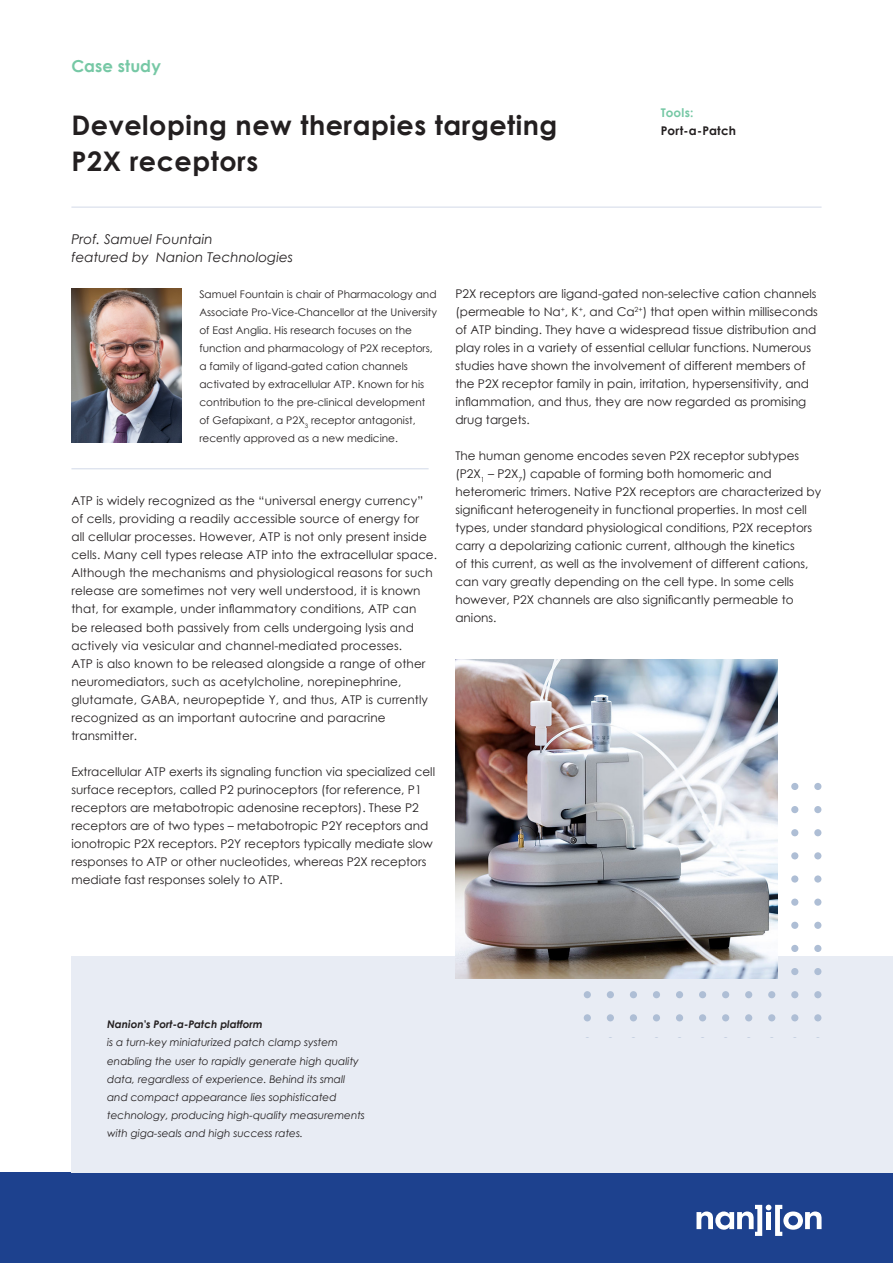
<style>
.page{position:relative;width:893px;height:1263px;background:#fff}
.page>*{position:absolute;margin:0;border:0;box-sizing:border-box;transform-origin:0 0}
.Sub-heading{font:700 27px "Century Gothic";letter-spacing:.02em;color:#231f20}
.Product_headline{font:700 16.5px "Century Gothic";letter-spacing:.01em;color:#76c8a5}
.Writer{font:italic 13.5px "Century Gothic";color:#231f20}
.Body_copy{font:12px/18px "Century Gothic";color:#231f20}
.Product_headline-2{font:700 12px "Century Gothic";letter-spacing:.02em;color:#231f20}
.Product_headline-3{font:700 12px "Century Gothic";letter-spacing:.025em;color:#76c8a5}
.Picture_text_body{font:10.5px/18px "Century Gothic";color:#231f20}
.Picture_text_body-2{font:italic 10.5px/18px "Century Gothic";color:#231f20}
.s1{font-weight:700}
</style>
<div class="page">
<div style="left:0;top:1173px;width:893px;height:90px;background:#1d418e"></div>
<div style="left:71px;top:956px;width:822px;height:217px;background:#e8ecf4"></div>
<img style="left:71px;top:289px;width:111px;height:153px">
<hr style="left:71px;top:207px;width:750px;height:1px;background:#d2d9e8">
<hr style="left:71px;top:468px;width:358px;height:1px;background:#d2d9e8">
<div style="left:791px;top:783px;width:7px;height:7px;background:#aebed5;border-radius:50%"></div>
<div style="left:814px;top:783px;width:7px;height:7px;background:#aebed5;border-radius:50%"></div>
<div style="left:791px;top:806px;width:7px;height:7px;background:#aebed5;border-radius:50%"></div>
<div style="left:814px;top:806px;width:7px;height:7px;background:#aebed5;border-radius:50%"></div>
<div style="left:791px;top:829px;width:7px;height:7px;background:#aebed5;border-radius:50%"></div>
<div style="left:814px;top:829px;width:7px;height:7px;background:#aebed5;border-radius:50%"></div>
<div style="left:791px;top:852px;width:7px;height:7px;background:#aebed5;border-radius:50%"></div>
<div style="left:814px;top:852px;width:7px;height:7px;background:#aebed5;border-radius:50%"></div>
<div style="left:791px;top:875px;width:7px;height:7px;background:#aebed5;border-radius:50%"></div>
<div style="left:814px;top:875px;width:7px;height:7px;background:#aebed5;border-radius:50%"></div>
<div style="left:791px;top:898px;width:7px;height:8px;background:#aebed5;border-radius:50%"></div>
<div style="left:814px;top:898px;width:7px;height:8px;background:#aebed5;border-radius:50%"></div>
<div style="left:791px;top:922px;width:7px;height:7px;background:#aebed5;border-radius:50%"></div>
<div style="left:814px;top:922px;width:7px;height:7px;background:#aebed5;border-radius:50%"></div>
<div style="left:791px;top:945px;width:7px;height:7px;background:#aebed5;border-radius:50%"></div>
<div style="left:814px;top:945px;width:7px;height:7px;background:#aebed5;border-radius:50%"></div>
<div style="left:791px;top:968px;width:7px;height:7px;background:#aebed5;border-radius:50%"></div>
<div style="left:814px;top:968px;width:7px;height:7px;background:#aebed5;border-radius:50%"></div>
<div style="left:584px;top:991px;width:7px;height:7px;background:#aebed5;border-radius:50%"></div>
<div style="left:607px;top:991px;width:7px;height:7px;background:#aebed5;border-radius:50%"></div>
<div style="left:630px;top:991px;width:7px;height:7px;background:#aebed5;border-radius:50%"></div>
<div style="left:653px;top:991px;width:7px;height:7px;background:#aebed5;border-radius:50%"></div>
<div style="left:676px;top:991px;width:7px;height:7px;background:#aebed5;border-radius:50%"></div>
<div style="left:699px;top:991px;width:7px;height:7px;background:#aebed5;border-radius:50%"></div>
<div style="left:722px;top:991px;width:7px;height:7px;background:#aebed5;border-radius:50%"></div>
<div style="left:745px;top:991px;width:7px;height:7px;background:#aebed5;border-radius:50%"></div>
<div style="left:768px;top:991px;width:7px;height:7px;background:#aebed5;border-radius:50%"></div>
<div style="left:791px;top:991px;width:7px;height:7px;background:#aebed5;border-radius:50%"></div>
<div style="left:814px;top:991px;width:7px;height:7px;background:#aebed5;border-radius:50%"></div>
<div style="left:584px;top:1014px;width:7px;height:7px;background:#aebed5;border-radius:50%"></div>
<div style="left:607px;top:1014px;width:7px;height:7px;background:#aebed5;border-radius:50%"></div>
<div style="left:630px;top:1014px;width:7px;height:7px;background:#aebed5;border-radius:50%"></div>
<div style="left:653px;top:1014px;width:7px;height:7px;background:#aebed5;border-radius:50%"></div>
<div style="left:676px;top:1014px;width:7px;height:7px;background:#aebed5;border-radius:50%"></div>
<div style="left:699px;top:1014px;width:7px;height:7px;background:#aebed5;border-radius:50%"></div>
<div style="left:722px;top:1014px;width:7px;height:7px;background:#aebed5;border-radius:50%"></div>
<div style="left:745px;top:1014px;width:7px;height:7px;background:#aebed5;border-radius:50%"></div>
<div style="left:768px;top:1014px;width:7px;height:7px;background:#aebed5;border-radius:50%"></div>
<div style="left:791px;top:1014px;width:7px;height:7px;background:#aebed5;border-radius:50%"></div>
<div style="left:814px;top:1014px;width:7px;height:7px;background:#aebed5;border-radius:50%"></div>
<img style="left:455px;top:660px;width:322px;height:318px">
<svg style="left:696px;top:1205px;width:125px;height:31px"></svg>
<p class="Product_headline" style="left:71px;top:54px;width:91px">Case study</p>
<p class="Product_headline-3" style="left:661px;top:104px;width:34px">Tools:</p>
<p class="Sub-heading" style="left:71px;top:105px;width:488px">Developing new therapies targeting</p>
<p class="Product_headline-2" style="left:661px;top:122px;width:77px">Port-a-Patch</p>
<p class="Sub-heading" style="left:71px;top:141px;width:188px">P2X receptors</p>
<p class="Writer" style="left:71px;top:229px;width:143px">Prof. Samuel Fountain</p>
<p class="Writer" style="left:71px;top:247px;width:223px">featured by Nanion Technologies</p>
<p class="Picture_text_body" style="left:199px;top:285px;width:239px">Samuel Fountain is chair of Pharmacology and Associate Pro-Vice-Chancellor at the University of East Anglia. His research focuses on the function and pharmacology of P2X receptors, a family of ligand-gated cation channels activated by extracellular ATP. Known for his contribution to the pre-clinical development of Gefapixant, a P2X<sub>3</sub> receptor antagonist, recently approved as a new medicine.</p>
<p class="Body_copy" style="left:71px;top:492px;width:367px">ATP is widely recognized as the “universal energy currency” of cells, providing a readily accessible source of energy for<br>all cellular processes. However, ATP is not only present inside cells. Many cell types release ATP into the extracellular space.<br>Although the mechanisms and physiological reasons for such release are sometimes not very well understood, it is known that, for example, under inflammatory conditions, ATP can<br>be released both passively from cells undergoing lysis and actively via vesicular and channel-mediated processes.<br>ATP is also known to be released alongside a range of other neuromediators, such as acetylcholine, norepinephrine, glutamate, GABA, neuropeptide Y, and thus, ATP is currently recognized as an important autocrine and paracrine transmitter.</p>
<p class="Body_copy" style="left:71px;top:762px;width:365px">Extracellular ATP exerts its signaling function via specialized cell surface receptors, called P2 purinoceptors (for reference, P1 receptors are metabotropic adenosine receptors). These P2 receptors are of two types – metabotropic P2Y receptors and ionotropic P2X receptors. P2Y receptors typically mediate slow responses to ATP or other nucleotides, whereas P2X receptors mediate fast responses solely to ATP.</p>
<p class="Body_copy" style="left:455px;top:284px;width:364px">P2X receptors are ligand-gated non-selective cation channels (permeable to Na<sup>+</sup>, K<sup>+</sup>, and Ca<sup>2+</sup>) that open within milliseconds of ATP binding. They have a widespread tissue distribution and play roles in a variety of essential cellular functions. Numerous studies have shown the involvement of different members of the P2X receptor family in pain, irritation, hypersensitivity, and inflammation, and thus, they are now regarded as promising drug targets.</p>
<p class="Body_copy" style="left:455px;top:447px;width:367px">The human genome encodes seven P2X receptor subtypes (P2X<sub>1</sub> – P2X<sub>7</sub>) capable of forming both homomeric and heteromeric trimers. Native P2X receptors are characterized by significant heterogeneity in functional properties. In most cell types, under standard physiological conditions, P2X receptors carry a depolarizing cationic current, although the kinetics<br>of this current, as well as the involvement of different cations, can vary greatly depending on the cell type. In some cells however, P2X channels are also significantly permeable to anions.</p>
<p class="Picture_text_body-2" style="left:107px;top:1015px;width:259px"><span class="s1">Nanion's Port-a-Patch platform<br></span>is a turn-key miniaturized patch clamp system enabling the user to rapidly generate high quality data, regardless of experience. Behind its small and compact appearance lies sophisticated technology, producing high-quality measurements with giga-seals and high success rates.</p>
</div>
